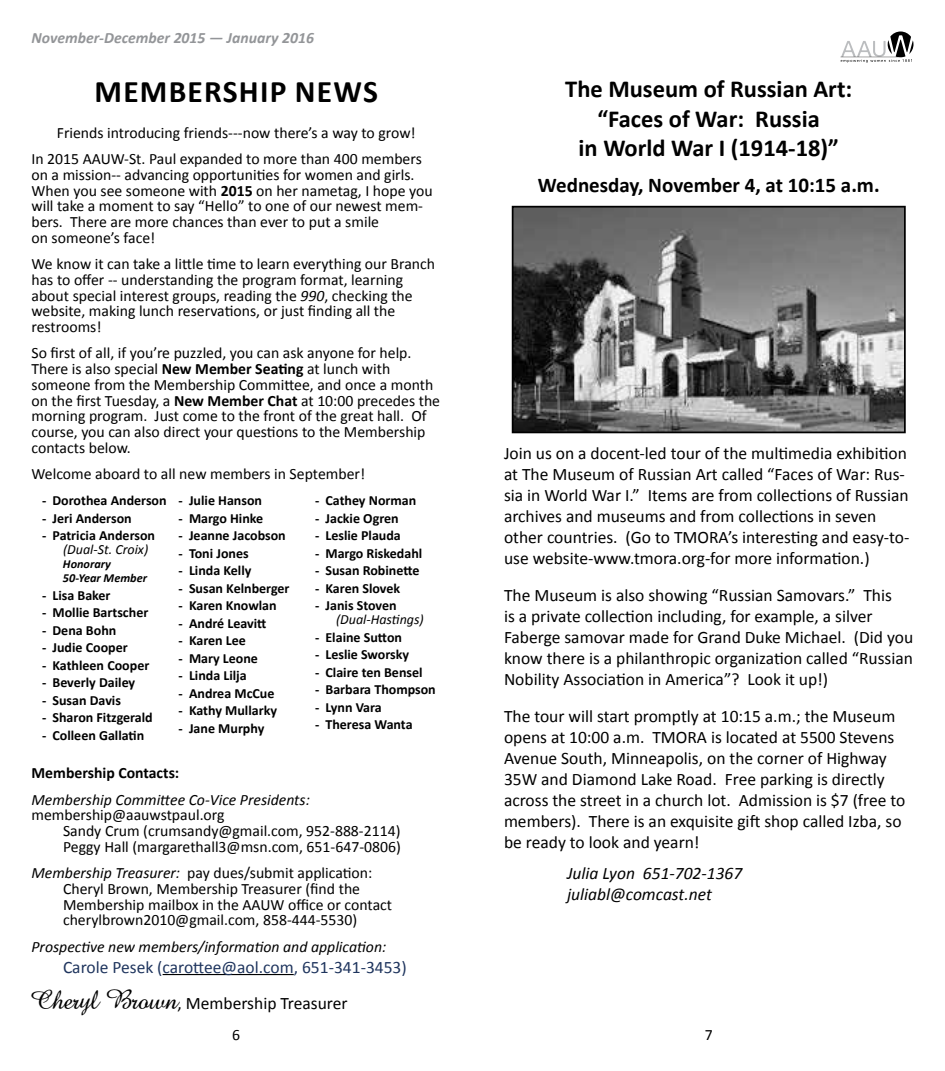
<style>
.page{position:relative;width:945px;height:1071px;background:#fff}
.page>*{position:absolute;margin:0;border:0;box-sizing:border-box;transform-origin:0 0}
.t1{font:700 31.5px "Calibri";letter-spacing:.04em;color:#000}
.t2{font:700 24.5px/29.4px "Calibri";color:#000;text-align:center}
.t3{font:700 21px "Calibri";color:#000}
.t4{font:17.5px/21px "Calibri";color:#000}
.t5{font:17.5px/36.8px "Calibri";color:#1f355e}
.t6{font:italic 17.5px/21px "Calibri";color:#000}
.t7{font:15.75px/15.8px "Calibri";color:#000}
.t8{font:italic 15.75px "Calibri";color:#000}
.t9{font:italic 700 15.75px "Calibri";color:#939598}
.t10{font:700 15.75px "Calibri";color:#000}
.t11{font:700 14px "Calibri";color:#000}
.t12{font:italic 14px "Calibri";color:#000}
.t13{font:italic 700 12.25px/14px "Calibri";color:#000}
.s1{font-weight:700}
.s2{font-style:italic}
.s3{font-family:"Abbeyline";color:#000}
.s4{color:#000}
</style>
<div class="page">
<svg style="left:841px;top:32px;width:73px;height:31px"></svg>
<hr style="left:163px;top:974px;width:131px;height:1px;background:#000">
<img style="left:515px;top:209px;width:388px;height:221px">
<div style="left:512px;top:206px;width:394px;height:227px;border:2px solid #000"></div>
<p class="t9" style="left:31px;top:28px;width:284px">November-December 2015 — January 2016</p>
<h1 class="t1" style="left:95px;top:72px;width:285px">MEMBERSHIP NEWS</h1>
<p class="t7" style="left:31px;top:119px;width:392px;line-height:26.2px;text-indent:25px">Friends introducing friends---now there’s a way to grow!<br>In 2015 AAUW-St. Paul expanded to more than 400 members</p>
<p class="t7" style="left:31px;top:166px;width:403px">on a mission-- advancing opportunities for women and girls.<br>When you see someone with <span class="s1">2015</span> on her nametag, I hope you will take a moment to say “Hello” to one of our newest mem&shy;bers. There are more chances than ever to put a smile<br>on someone’s face!</p>
<p class="t7" style="left:31px;top:255px;width:405px">We know it can take a little time to learn everything our Branch has to offer -- understanding the program format, learning about special interest groups, reading the <span class="s2">990</span>, checking the website, making lunch reservations, or just finding all the restrooms!</p>
<p class="t7" style="left:32px;top:344px;width:410px">So first of all, if you’re puzzled, you can ask anyone for help.<br>There is also special <span class="s1">New Member Seating</span> at lunch with someone from the Membership Committee, and once a month on the first Tuesday, a <span class="s1">New Member Chat</span> at 10:00 precedes the morning program. Just come to the front of the great hall. Of course, you can also direct your questions to the Membership contacts below.</p>
<p class="t7" style="left:32px;top:465px;width:335px">Welcome aboard to all new members in September!</p>
<p class="t11" style="left:42px;top:492px;width:126px">- Dorothea Anderson</p>
<p class="t11" style="left:42px;top:509px;width:91px">- Jeri Anderson</p>
<p class="t11" style="left:42px;top:527px;width:115px">- Patricia Anderson</p>
<p class="t12" style="left:63px;top:541px;width:87px">(Dual-St. Croix)</p>
<p class="t13" style="left:63px;top:556px;width:86px">Honorary<br>50-Year Member</p>
<p class="t11" style="left:42px;top:586px;width:70px">- Lisa Baker</p>
<p class="t11" style="left:42px;top:604px;width:108px">- Mollie Bartscher</p>
<p class="t11" style="left:42px;top:621px;width:76px">- Dena Bohn</p>
<p class="t11" style="left:42px;top:639px;width:87px">- Judie Cooper</p>
<p class="t11" style="left:42px;top:656px;width:109px">- Kathleen Cooper</p>
<p class="t11" style="left:42px;top:674px;width:95px">- Beverly Dailey</p>
<p class="t11" style="left:42px;top:691px;width:80px">- Susan Davis</p>
<p class="t11" style="left:42px;top:709px;width:112px">- Sharon Fitzgerald</p>
<p class="t11" style="left:42px;top:726px;width:104px">- Colleen Gallatin</p>
<p class="t11" style="left:178px;top:492px;width:85px">- Julie Hanson</p>
<p class="t11" style="left:178px;top:509px;width:86px">- Margo Hinke</p>
<p class="t11" style="left:178px;top:527px;width:109px">- Jeanne Jacobson</p>
<p class="t11" style="left:178px;top:544px;width:72px">- Toni Jones</p>
<p class="t11" style="left:178px;top:562px;width:74px">- Linda Kelly</p>
<p class="t11" style="left:178px;top:579px;width:113px">- Susan Kelnberger</p>
<p class="t11" style="left:178px;top:597px;width:100px">- Karen Knowlan</p>
<p class="t11" style="left:178px;top:614px;width:89px">- André Leavitt</p>
<p class="t11" style="left:178px;top:632px;width:69px">- Karen Lee</p>
<p class="t11" style="left:178px;top:649px;width:81px">- Mary Leone</p>
<p class="t11" style="left:178px;top:667px;width:70px">- Linda Lilja</p>
<p class="t11" style="left:178px;top:684px;width:98px">- Andrea McCue</p>
<p class="t11" style="left:178px;top:702px;width:100px">- Kathy Mullarky</p>
<p class="t11" style="left:178px;top:719px;width:87px">- Jane Murphy</p>
<p class="t11" style="left:315px;top:492px;width:103px">- Cathey Norman</p>
<p class="t11" style="left:315px;top:509px;width:85px">- Jackie Ogren</p>
<p class="t11" style="left:315px;top:527px;width:87px">- Leslie Plauda</p>
<p class="t11" style="left:315px;top:544px;width:109px">- Margo Riskedahl</p>
<p class="t11" style="left:315px;top:562px;width:106px">- Susan Robinette</p>
<p class="t11" style="left:315px;top:579px;width:87px">- Karen Slovek</p>
<p class="t11" style="left:315px;top:597px;width:83px">- Janis Stoven</p>
<p class="t12" style="left:336px;top:611px;width:89px">(Dual-Hastings)</p>
<p class="t11" style="left:315px;top:628px;width:89px">- Elaine Sutton</p>
<p class="t11" style="left:315px;top:646px;width:96px">- Leslie Sworsky</p>
<p class="t11" style="left:315px;top:663px;width:109px">- Claire ten Bensel</p>
<p class="t11" style="left:315px;top:681px;width:122px">- Barbara Thompson</p>
<p class="t11" style="left:315px;top:698px;width:68px">- Lynn Vara</p>
<p class="t11" style="left:315px;top:716px;width:99px">- Theresa Wanta</p>
<p class="t10" style="left:32px;top:763px;width:149px">Membership Contacts:</p>
<p class="t8" style="left:32px;top:790px;width:280px">Membership Committee Co-Vice Presidents:</p>
<p class="t7" style="left:63px;top:806px;width:339px;text-indent:-32px">membership@aauwstpaul.org<br>Sandy Crum (crumsandy@gmail.com, 952-888-2114)<br>Peggy Hall (margarethall3@msn.com, 651-647-0806)</p>
<p class="t7" style="left:63px;top:864px;width:331px;text-indent:-32px"><span class="s2">Membership Treasurer:</span> pay dues/submit application:<br>Cheryl Brown, Membership Treasurer (find the Membership mailbox in the AAUW office or contact cherylbrown2010@gmail.com, 858-444-5530)</p>
<p class="t8" style="left:32px;top:937px;width:356px">Prospective new members/information and application:</p>
<p class="t5" style="left:31px;top:948px;width:377px;text-indent:32px">Carole Pesek (carottee@aol.com, 651-341-3453)<br><span class="s3">Cheryl Brown</span><span class="s4">, Membership Treasurer</span></p>
<h2 class="t2" style="left:565px;top:73px;width:289px">The Museum of Russian Art: “Faces of War: Russia<br>in World War I (1914-18)”</h2>
<h3 class="t3" style="left:538px;top:172px;width:343px">Wednesday, November 4, at 10:15 a.m.</h3>
<p class="t4" style="left:504px;top:442px;width:407px">Join us on a docent-led tour of the multimedia exhibition at The Museum of Russian Art called “Faces of War: Rus&shy;sia in World War I.” Items are from collections of Russian archives and museums and from collections in seven other countries. (Go to TMORA’s interesting and easy-to&shy;use website-www.tmora.org-for more information.)</p>
<p class="t4" style="left:504px;top:584px;width:411px">The Museum is also showing “Russian Samovars.” This<br>is a private collection including, for example, a silver Faberge samovar made for Grand Duke Michael. (Did you know there is a philanthropic organization called “Russian Nobility Association in America”? Look it up!)</p>
<p class="t4" style="left:504px;top:705px;width:403px">The tour will start promptly at 10:15 a.m.; the Museum opens at 10:00 a.m. TMORA is located at 5500 Stevens Avenue South, Minneapolis, on the corner of Highway 35W and Diamond Lake Road. Free parking is directly across the street in a church lot. Admission is $7 (free to members). There is an exquisite gift shop called Izba, so be ready to look and yearn!</p>
<p class="t6" style="left:567px;top:862px;width:177px">Julia Lyon 651-702-1367 juliabl@comcast.net</p>
<p class="t7" style="left:232px;top:1026px;width:9px">6</p>
<p class="t7" style="left:705px;top:1026px;width:9px">7</p>
</div>
